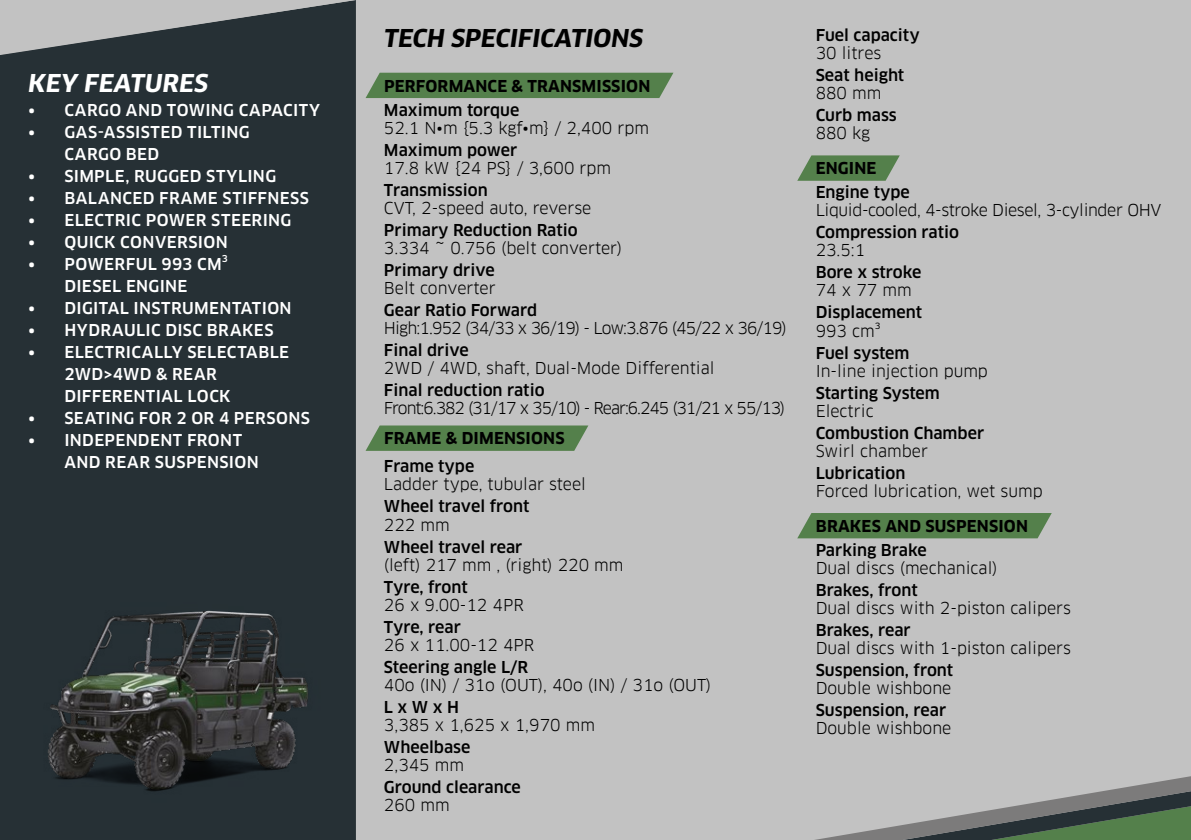
<style>
.page{position:relative;width:1191px;height:840px;background:#fff}
.page>*{position:absolute;margin:0;border:0;box-sizing:border-box;transform-origin:0 0}
.t1{font:italic 700 24px "Clan OT";color:#000}
.t2{font:italic 700 24px "Clan OT";letter-spacing:.01em;color:#fff}
.t3{font:16px "Clan OT";color:#000}
.t4{font:500 16px "Clan OT";color:#000}
.t5{font:500 16px/22px "Clan OT";letter-spacing:.02em;color:#fff}
.t6{font:700 16px "Clan OT";letter-spacing:.01em;color:#000}
.t7{font:16px "Clan OT";letter-spacing:-.065em;color:#000}
.t8{font:16px "Clan OT";letter-spacing:-.055em;color:#000}
.t9{font:16px "Clan OT";letter-spacing:-.025em;color:#000}
.t10{font:500 9.4px "Clan OT";color:#fff}
</style>
<div class="page">
<div style="left:0;top:0;width:1191px;height:839px;background:#c2c2c2"></div>
<div style="left:365px;top:73px;width:308px;height:25px;background:#54804b"></div>
<svg style="left:366px;top:425px;width:222px;height:25px;background:#5c8554"></svg>
<div style="left:797px;top:513px;width:254px;height:25px;background:#54804b"></div>
<svg style="left:797px;top:155px;width:102px;height:26px;background:#658a5d"></svg>
<div style="left:0;top:55px;width:356px;height:784px;background:#263035"></div>
<svg style="left:1px;top:0;width:355px;height:55px"></svg>
<svg style="left:821px;top:776px;width:370px;height:63px"></svg>
<img style="left:28px;top:586px;width:299px;height:225px">
<h1 class="t2" style="left:28px;top:69px;width:181px">KEY FEATURES</h1>
<p class="t5" style="left:28px;top:99px;width:293px">• CARGO AND TOWING CAPACITY</p>
<p class="t5" style="left:64px;top:121px;width:187px;text-indent:-36px">• GAS-ASSISTED TILTING<br>CARGO BED</p>
<p class="t5" style="left:28px;top:165px;width:249px">• SIMPLE, RUGGED STYLING</p>
<p class="t5" style="left:28px;top:187px;width:282px">• BALANCED FRAME STIFFNESS</p>
<p class="t5" style="left:28px;top:209px;width:264px">• ELECTRIC POWER STEERING</p>
<p class="t5" style="left:28px;top:231px;width:201px">• QUICK CONVERSION</p>
<p class="t5" style="left:28px;top:253px;width:195px">• POWERFUL 993 CM</p>
<p class="t10" style="left:222px;top:253px;width:8px">3</p>
<p class="t5" style="left:64px;top:275px;width:125px">DIESEL ENGINE</p>
<p class="t5" style="left:28px;top:297px;width:265px">• DIGITAL INSTRUMENTATION</p>
<p class="t5" style="left:28px;top:319px;width:247px">• HYDRAULIC DISC BRAKES</p>
<p class="t5" style="left:64px;top:341px;width:226px;text-indent:-36px">• ELECTRICALLY SELECTABLE<br>2WD&gt;4WD &amp; REAR<br>DIFFERENTIAL LOCK</p>
<p class="t5" style="left:28px;top:407px;width:283px">• SEATING FOR 2 OR 4 PERSONS</p>
<p class="t5" style="left:64px;top:429px;width:196px;text-indent:-36px">• INDEPENDENT FRONT<br>AND REAR SUSPENSION</p>
<h1 class="t1" style="left:384px;top:24px;width:261px">TECH SPECIFICATIONS</h1>
<p class="t6" style="left:384px;top:76px;width:268px">PERFORMANCE &amp; TRANSMISSION</p>
<p class="t4" style="left:384px;top:100px;width:137px">Maximum torque</p>
<p class="t3" style="left:384px;top:118px;width:266px">52.1 N•m {5.3 kgf•m} / 2,400 rpm</p>
<p class="t4" style="left:384px;top:140px;width:135px">Maximum power</p>
<p class="t3" style="left:384px;top:158px;width:229px">17.8 kW {24 PS} / 3,600 rpm</p>
<p class="t4" style="left:384px;top:180px;width:105px">Transmission</p>
<p class="t3" style="left:384px;top:198px;width:209px">CVT, 2-speed auto, reverse</p>
<p class="t4" style="left:384px;top:220px;width:195px">Primary Reduction Ratio</p>
<p class="t3" style="left:384px;top:238px;width:240px">3.334 ~ 0.756 (belt converter)</p>
<p class="t4" style="left:384px;top:260px;width:112px">Primary drive</p>
<p class="t3" style="left:384px;top:278px;width:113px">Belt converter</p>
<p class="t4" style="left:384px;top:300px;width:155px">Gear Ratio Forward</p>
<p class="t8" style="left:384px;top:318px;width:404px">High:1.952 (34/33 x 36/19) - Low:3.876 (45/22 x 36/19)</p>
<p class="t4" style="left:384px;top:340px;width:86px">Final drive</p>
<p class="t3" style="left:384px;top:358px;width:332px">2WD / 4WD, shaft, Dual-Mode Differential</p>
<p class="t4" style="left:384px;top:380px;width:162px">Final reduction ratio</p>
<p class="t7" style="left:384px;top:398px;width:403px">Front:6.382 (31/17 x 35/10) - Rear:6.245 (31/21 x 55/13)</p>
<p class="t6" style="left:384px;top:429px;width:182px">FRAME &amp; DIMENSIONS</p>
<p class="t4" style="left:384px;top:457px;width:92px">Frame type</p>
<p class="t3" style="left:384px;top:474px;width:203px">Ladder type, tubular steel</p>
<p class="t4" style="left:384px;top:497px;width:147px">Wheel travel front</p>
<p class="t3" style="left:384px;top:514px;width:67px">222 mm</p>
<p class="t4" style="left:384px;top:537px;width:140px">Wheel travel rear</p>
<p class="t3" style="left:384px;top:554px;width:241px">(left) 217 mm , (right) 220 mm</p>
<p class="t4" style="left:384px;top:577px;width:85px">Tyre, front</p>
<p class="t3" style="left:384px;top:594px;width:141px">26 x 9.00-12 4PR</p>
<p class="t4" style="left:384px;top:617px;width:78px">Tyre, rear</p>
<p class="t3" style="left:384px;top:634px;width:152px">26 x 11.00-12 4PR</p>
<p class="t4" style="left:384px;top:657px;width:146px">Steering angle L/R</p>
<p class="t3" style="left:384px;top:674px;width:329px">40o (IN) / 31o (OUT), 40o (IN) / 31o (OUT)</p>
<p class="t4" style="left:384px;top:697px;width:77px">L x W x H</p>
<p class="t3" style="left:384px;top:714px;width:212px">3,385 x 1,625 x 1,970 mm</p>
<p class="t4" style="left:384px;top:737px;width:88px">Wheelbase</p>
<p class="t3" style="left:384px;top:754px;width:82px">2,345 mm</p>
<p class="t4" style="left:384px;top:777px;width:138px">Ground clearance</p>
<p class="t3" style="left:384px;top:794px;width:67px">260 mm</p>
<p class="t4" style="left:815px;top:26px;width:105px">Fuel capacity</p>
<p class="t3" style="left:815px;top:43px;width:67px">30 litres</p>
<p class="t4" style="left:815px;top:66px;width:90px">Seat height</p>
<p class="t3" style="left:815px;top:83px;width:67px">880 mm</p>
<p class="t4" style="left:815px;top:106px;width:83px">Curb mass</p>
<p class="t3" style="left:815px;top:123px;width:56px">880 kg</p>
<p class="t6" style="left:815px;top:159px;width:62px">ENGINE</p>
<p class="t4" style="left:815px;top:183px;width:96px">Engine type</p>
<p class="t9" style="left:815px;top:201px;width:347px">Liquid-cooled, 4-stroke Diesel, 3-cylinder OHV</p>
<p class="t4" style="left:815px;top:223px;width:145px">Compression ratio</p>
<p class="t3" style="left:815px;top:241px;width:51px">23.5:1</p>
<p class="t4" style="left:815px;top:263px;width:107px">Bore x stroke</p>
<p class="t3" style="left:815px;top:281px;width:97px">74 x 77 mm</p>
<p class="t4" style="left:815px;top:303px;width:108px">Displacement</p>
<p class="t3" style="left:815px;top:321px;width:66px">993 cm³</p>
<p class="t4" style="left:815px;top:343px;width:95px">Fuel system</p>
<p class="t3" style="left:815px;top:361px;width:174px">In-line injection pump</p>
<p class="t4" style="left:815px;top:383px;width:126px">Starting System</p>
<p class="t3" style="left:815px;top:401px;width:59px">Electric</p>
<p class="t4" style="left:815px;top:423px;width:170px">Combustion Chamber</p>
<p class="t3" style="left:815px;top:441px;width:114px">Swirl chamber</p>
<p class="t4" style="left:815px;top:463px;width:91px">Lubrication</p>
<p class="t3" style="left:815px;top:481px;width:228px">Forced lubrication, wet sump</p>
<p class="t6" style="left:815px;top:516px;width:214px">BRAKES AND SUSPENSION</p>
<p class="t4" style="left:815px;top:540px;width:113px">Parking Brake</p>
<p class="t3" style="left:815px;top:558px;width:183px">Dual discs (mechanical)</p>
<p class="t4" style="left:815px;top:580px;width:104px">Brakes, front</p>
<p class="t3" style="left:815px;top:598px;width:257px">Dual discs with 2-piston calipers</p>
<p class="t4" style="left:815px;top:620px;width:97px">Brakes, rear</p>
<p class="t3" style="left:815px;top:638px;width:257px">Dual discs with 1-piston calipers</p>
<p class="t4" style="left:815px;top:660px;width:139px">Suspension, front</p>
<p class="t3" style="left:815px;top:678px;width:137px">Double wishbone</p>
<p class="t4" style="left:815px;top:700px;width:132px">Suspension, rear</p>
<p class="t3" style="left:815px;top:718px;width:137px">Double wishbone</p>
</div>
